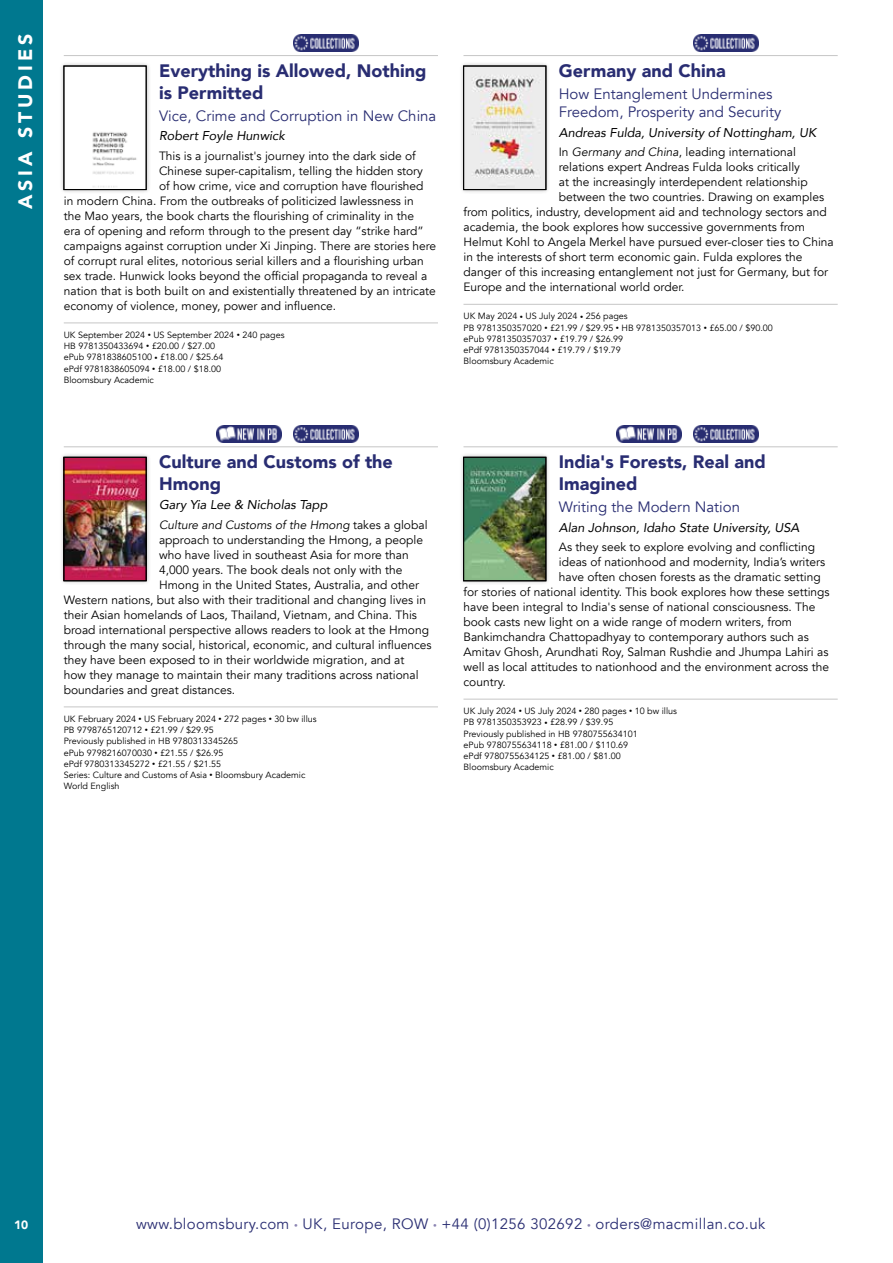
<style>
.page{position:relative;width:893px;height:1263px;background:#fff}
.page>*{position:absolute;margin:0;border:0;box-sizing:border-box;transform-origin:0 0}
.t1{font:900 19.5px "Avenir";letter-spacing:.2em;color:#fff}
.t2{font:900 18px/21.6px "Avenir";color:#292d72}
.t3{font:15px/18px "Avenir";color:#292d72}
.t4{font:15px "Avenir";letter-spacing:.025em;color:#292d72}
.t5{font:italic 12.75px "Avenir";color:#000}
.t6{font:12px "Avenir";color:#000}
.t7{font:italic 12px "Avenir";color:#000}
.t8{font:900 12px "Avenir";color:#fff}
.t9{font:9px/11.2px "Avenir";color:#000}
.s1{font-size:6.3px}
.s2{font-style:normal}
.s3{font-style:italic}
.s4{font-size:7.5px;color:#8b84b2}
</style>
<div class="page">
<div style="left:0;top:0;width:43px;height:1263px;background:#00788f"></div>
<hr style="left:64px;top:55px;width:374px;height:1px;background:#c6c6c6">
<hr style="left:64px;top:323px;width:374px;height:1px;background:#c6c6c6">
<img style="left:293px;top:34px;width:65px;height:17px">
<div style="left:59px;top:61px;width:92px;height:133px;background:#000;opacity:.25"></div>
<div style="left:64px;top:66px;width:82px;height:124px;border:1px solid #000"></div>
<hr style="left:463px;top:55px;width:375px;height:1px;background:#c6c6c6">
<hr style="left:463px;top:304px;width:375px;height:1px;background:#c6c6c6">
<img style="left:693px;top:34px;width:65px;height:17px">
<div style="left:459px;top:61px;width:92px;height:133px;background:#000;opacity:.25"></div>
<div style="left:463px;top:66px;width:83px;height:124px;border:1px solid #000"></div>
<hr style="left:64px;top:447px;width:374px;height:1px;background:#c6c6c6">
<hr style="left:64px;top:707px;width:374px;height:1px;background:#c6c6c6">
<img style="left:217px;top:425px;width:65px;height:17px">
<img style="left:293px;top:425px;width:65px;height:17px">
<div style="left:59px;top:452px;width:92px;height:133px;background:#000;opacity:.25"></div>
<div style="left:64px;top:457px;width:82px;height:124px;border:1px solid #000"></div>
<hr style="left:463px;top:447px;width:375px;height:1px;background:#c6c6c6">
<hr style="left:463px;top:699px;width:375px;height:1px;background:#c6c6c6">
<img style="left:617px;top:425px;width:65px;height:17px">
<img style="left:693px;top:425px;width:65px;height:17px">
<div style="left:459px;top:452px;width:92px;height:133px;background:#000;opacity:.25"></div>
<div style="left:463px;top:457px;width:83px;height:124px;border:1px solid #000"></div>
<h1 class="t1" style="left:9px;top:209px;width:177px;rotate:-90deg">ASIA STUDIES</h1>
<h2 class="t2" style="left:159px;top:59px;width:269px">Everything is Allowed, Nothing is Permitted</h2>
<p class="t3" style="left:159px;top:107px;width:279px">Vice, Crime and Corruption in New China</p>
<p class="t5" style="left:159px;top:128px;width:127px">Robert Foyle Hunwick</p>
<p class="t6" style="left:159px;top:148px;width:258px">This is a journalist's journey into the dark side of</p>
<p class="t6" style="left:159px;top:163px;width:265px">Chinese super-capitalism, telling the hidden story</p>
<p class="t6" style="left:159px;top:178px;width:266px">of how crime, vice and corruption have flourished</p>
<p class="t6" style="left:64px;top:193px;width:351px">in modern China. From the outbreaks of politicized lawlessness in</p>
<p class="t6" style="left:64px;top:208px;width:352px">the Mao years, the book charts the flourishing of criminality in the</p>
<p class="t6" style="left:64px;top:223px;width:361px">era of opening and reform through to the present day “strike hard”</p>
<p class="t6" style="left:64px;top:238px;width:374px">campaigns against corruption under Xi Jinping. There are stories here</p>
<p class="t6" style="left:64px;top:253px;width:361px">of corrupt rural elites, notorious serial killers and a flourishing urban</p>
<p class="t6" style="left:64px;top:268px;width:365px">sex trade. Hunwick looks beyond the official propaganda to reveal a</p>
<p class="t6" style="left:64px;top:283px;width:374px">nation that is both built on and existentially threatened by an intricate</p>
<p class="t6" style="left:64px;top:298px;width:274px">economy of violence, money, power and influence.</p>
<p class="t9" style="left:64px;top:329px;width:222px">UK September 2024 <span class="s1">•</span> US September 2024 <span class="s1">•</span> 240 pages HB 9781350433694 <span class="s1">•</span> £20.00 / $27.00<br>ePub 9781838605100 <span class="s1">•</span> £18.00 / $25.64<br>ePdf 9781838605094 <span class="s1">•</span> £18.00 / $18.00<br>Bloomsbury Academic</p>
<h2 class="t2" style="left:159px;top:451px;width:235px">Culture and Customs of the<br>Hmong</h2>
<p class="t5" style="left:159px;top:497px;width:170px">Gary Yia Lee &amp; Nicholas Tapp</p>
<p class="t7" style="left:159px;top:517px;width:270px">Culture and Customs of the Hmong <span class="s2">takes a global</span></p>
<p class="t6" style="left:159px;top:532px;width:266px">approach to understanding the Hmong, a people</p>
<p class="t6" style="left:159px;top:547px;width:251px">who have lived in southeast Asia for more than</p>
<p class="t6" style="left:159px;top:562px;width:245px">4,000 years. The book deals not only with the</p>
<p class="t6" style="left:159px;top:577px;width:262px">Hmong in the United States, Australia, and other</p>
<p class="t6" style="left:64px;top:592px;width:364px">Western nations, but also with their traditional and changing lives in</p>
<p class="t6" style="left:64px;top:607px;width:355px">their Asian homelands of Laos, Thailand, Vietnam, and China. This</p>
<p class="t6" style="left:64px;top:622px;width:367px">broad international perspective allows readers to look at the Hmong</p>
<p class="t6" style="left:64px;top:637px;width:369px">through the many social, historical, economic, and cultural influences</p>
<p class="t6" style="left:64px;top:652px;width:342px">they have been exposed to in their worldwide migration, and at</p>
<p class="t6" style="left:64px;top:667px;width:356px">how they manage to maintain their many traditions across national</p>
<p class="t6" style="left:64px;top:682px;width:171px">boundaries and great distances.</p>
<p class="t9" style="left:64px;top:713px;width:254px">UK February 2024 <span class="s1">•</span> US February 2024 <span class="s1">•</span> 272 pages <span class="s1">•</span> 30 bw illus PB 9798765120712 <span class="s1">•</span> £21.99 / $29.95<br>Previously published in HB 9780313345265<br>ePub 9798216070030 <span class="s1">•</span> £21.55 / $26.95<br>ePdf 9780313345272 <span class="s1">•</span> £21.55 / $21.55<br>Series: Culture and Customs of Asia <span class="s1">•</span> Bloomsbury Academic World English</p>
<h2 class="t2" style="left:559px;top:59px;width:168px">Germany and China</h2>
<p class="t3" style="left:559px;top:85px;width:224px">How Entanglement Undermines<br>Freedom, Prosperity and Security</p>
<p class="t5" style="left:559px;top:125px;width:259px">Andreas Fulda, University of Nottingham, UK</p>
<p class="t6" style="left:559px;top:145px;width:239px">In <span class="s3">Germany and China</span>, leading international</p>
<p class="t6" style="left:559px;top:160px;width:243px">relations expert Andreas Fulda looks critically</p>
<p class="t6" style="left:559px;top:175px;width:251px">at the increasingly interdependent relationship</p>
<p class="t6" style="left:559px;top:190px;width:267px">between the two countries. Drawing on examples</p>
<p class="t6" style="left:463px;top:205px;width:365px">from politics, industry, development aid and technology sectors and</p>
<p class="t6" style="left:463px;top:220px;width:343px">academia, the book explores how successive governments from</p>
<p class="t6" style="left:463px;top:235px;width:372px">Helmut Kohl to Angela Merkel have pursued ever-closer ties to China</p>
<p class="t6" style="left:463px;top:250px;width:340px">in the interests of short term economic gain. Fulda explores the</p>
<p class="t6" style="left:463px;top:265px;width:366px">danger of this increasing entanglement not just for Germany, but for</p>
<p class="t6" style="left:463px;top:280px;width:221px">Europe and the international world order.</p>
<p class="t9" style="left:463px;top:311px;width:311px">UK May 2024 <span class="s1">•</span> US July 2024 <span class="s1">•</span> 256 pages<br>PB 9781350357020 <span class="s1">•</span> £21.99 / $29.95 <span class="s1">•</span> HB 9781350357013 <span class="s1">•</span> £65.00 / $90.00 ePub 9781350357037 <span class="s1">•</span> £19.79 / $26.99<br>ePdf 9781350357044 <span class="s1">•</span> £19.79 / $19.79<br>Bloomsbury Academic</p>
<h2 class="t2" style="left:559px;top:451px;width:208px">India's Forests, Real and<br>Imagined</h2>
<p class="t3" style="left:559px;top:498px;width:183px">Writing the Modern Nation</p>
<p class="t5" style="left:559px;top:519px;width:242px">Alan Johnson, Idaho State University, USA</p>
<p class="t6" style="left:559px;top:540px;width:258px">As they seek to explore evolving and conflicting</p>
<p class="t6" style="left:559px;top:555px;width:268px">ideas of nationhood and modernity, India’s writers</p>
<p class="t6" style="left:559px;top:570px;width:263px">have often chosen forests as the dramatic setting</p>
<p class="t6" style="left:463px;top:585px;width:368px">for stories of national identity. This book explores how these settings</p>
<p class="t6" style="left:463px;top:600px;width:353px">have been integral to India's sense of national consciousness. The</p>
<p class="t6" style="left:463px;top:615px;width:330px">book casts new light on a wide range of modern writers, from</p>
<p class="t6" style="left:463px;top:630px;width:347px">Bankimchandra Chattopadhyay to contemporary authors such as</p>
<p class="t6" style="left:463px;top:645px;width:366px">Amitav Ghosh, Arundhati Roy, Salman Rushdie and Jhumpa Lahiri as</p>
<p class="t6" style="left:463px;top:660px;width:367px">well as local attitudes to nationhood and the environment across the</p>
<p class="t6" style="left:463px;top:675px;width:42px">country.</p>
<p class="t9" style="left:463px;top:706px;width:215px">UK July 2024 <span class="s1">•</span> US July 2024 <span class="s1">•</span> 280 pages <span class="s1">•</span> 10 bw illus PB 9781350353923 <span class="s1">•</span> £28.99 / $39.95<br>Previously published in HB 9780755634101<br>ePub 9780755634118 <span class="s1">•</span> £81.00 / $110.69<br>ePdf 9780755634125 <span class="s1">•</span> £81.00 / $81.00<br>Bloomsbury Academic</p>
<p class="t8" style="left:14px;top:1214px;width:16px">10</p>
<p class="t4" style="left:136px;top:1215px;width:631px">www.bloomsbury.com <span class="s4">•</span> UK, Europe, ROW <span class="s4">•</span> +44 (0)1256 302692 <span class="s4">•</span> orders@macmillan.co.uk</p>
</div>
